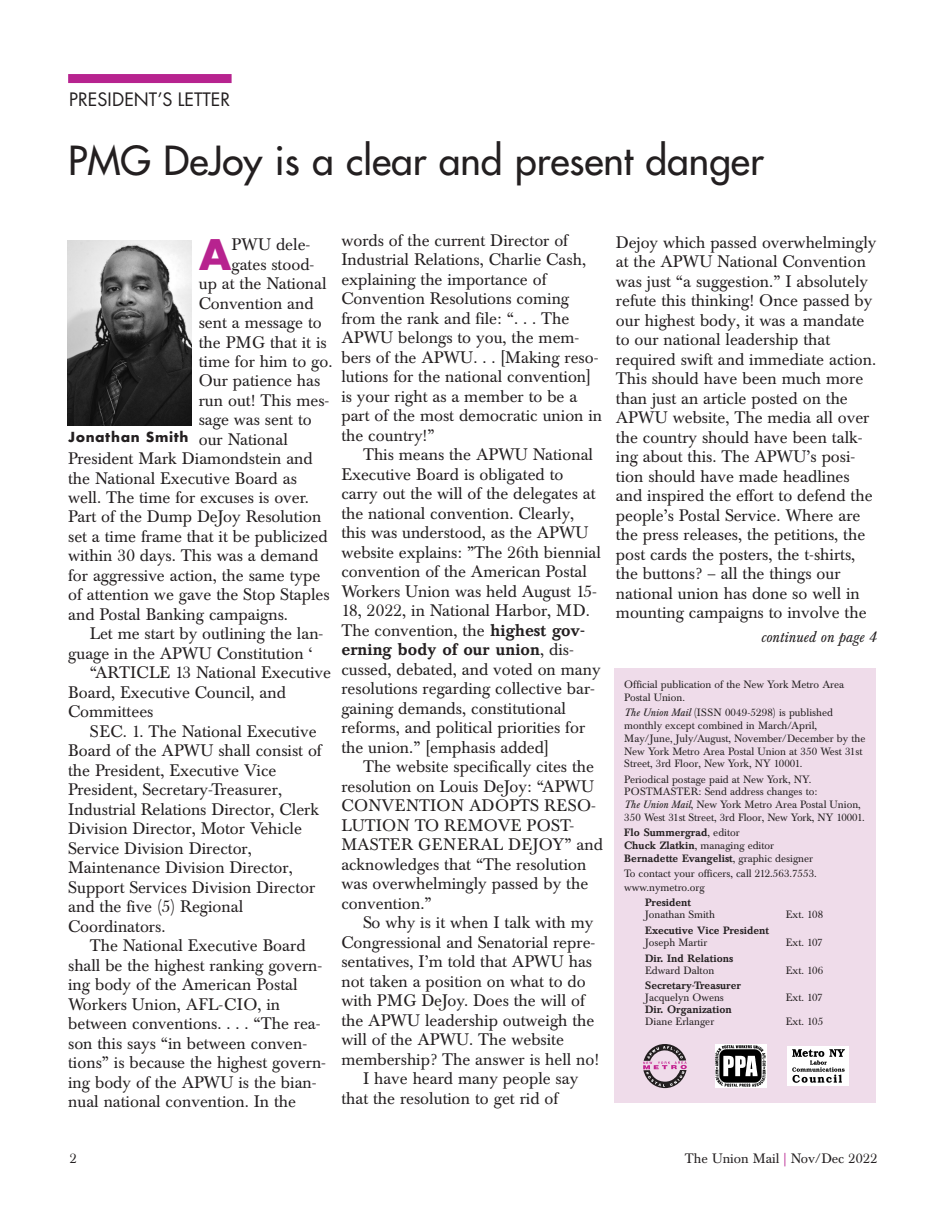
<style>
.page{position:relative;width:945px;height:1215px;background:#fff}
.page>*{position:absolute;margin:0;border:0;box-sizing:border-box;transform-origin:0 0}
.t1{font:700 40.95px "Futura";color:#b7238f}
.t2{font:39px "Futura";color:#231f20}
.t3{font:18px "Futura";color:#231f20}
.t4{font:16.5px/19.5px "Baskerville BE";color:#231f20}
.t5{font:italic 15px "Baskerville BE";color:#231f20}
.t6{font:13.5px "Baskerville BE";color:#231f20}
.t7{font:700 13.5px "Futura";letter-spacing:.04em;color:#231f20}
.t8{font:10.5px/12.8px "Baskerville BE";color:#231f20}
.t9{font:500 10.5px/12.8px "Baskerville BE";color:#231f20}
.s1{font-weight:500}
.s2{font-style:italic}
.s3{font-weight:400}
.s4{color:#b7238f}
</style>
<div class="page">
<div style="left:615px;top:668px;width:261px;height:435px;background:#efdcea"></div>
<svg style="left:715px;top:1044px;width:52px;height:43px"></svg>
<img style="left:716px;top:1046px;width:49px;height:41px">
<div style="left:788px;top:1046px;width:61px;height:40px;background:#fff"></div>
<img style="left:792px;top:1050px;width:52px;height:32px">
<div style="left:68px;top:74px;width:164px;height:9px;background:#b7238f"></div>
<img style="left:68px;top:240px;width:123px;height:185px">
<svg style="left:643px;top:1044px;width:44px;height:44px"></svg>
<p class="t3" style="left:69px;top:91px;width:163px">PRESIDENT’S LETTER</p>
<h2 class="t2" style="left:68px;top:141px;width:697px">PMG DeJoy is a clear and present danger</h2>
<h1 class="t1" style="left:199px;top:225px;width:34px">A</h1>
<p class="t4" style="left:232px;top:237px;width:80px">PWU dele-</p>
<p class="t4" style="left:231px;top:256px;width:84px">gates stood-</p>
<p class="t4" style="left:199px;top:276px;width:129px">up at the National</p>
<p class="t4" style="left:199px;top:295px;width:116px">Convention and</p>
<p class="t4" style="left:199px;top:315px;width:125px">sent a message to</p>
<p class="t4" style="left:199px;top:334px;width:129px">the PMG that it is</p>
<p class="t4" style="left:199px;top:353px;width:135px">time for him to go.</p>
<p class="t4" style="left:199px;top:373px;width:123px">Our patience has</p>
<p class="t4" style="left:199px;top:392px;width:132px">run out! This mes-</p>
<p class="t4" style="left:199px;top:412px;width:115px">sage was sent to</p>
<p class="t4" style="left:199px;top:431px;width:91px">our National</p>
<p class="t4" style="left:68px;top:451px;width:246px">President Mark Diamondstein and</p>
<p class="t4" style="left:68px;top:470px;width:230px">the National Executive Board as</p>
<p class="t4" style="left:68px;top:489px;width:242px">well. The time for excuses is over.</p>
<p class="t4" style="left:68px;top:509px;width:255px">Part of the Dump DeJoy Resolution</p>
<p class="t4" style="left:68px;top:528px;width:261px">set a time frame that it be publicized</p>
<p class="t4" style="left:68px;top:548px;width:252px">within 30 days. This was a demand</p>
<p class="t4" style="left:68px;top:567px;width:254px">for aggressive action, the same type</p>
<p class="t4" style="left:68px;top:587px;width:263px">of attention we gave the Stop Staples</p>
<p class="t4" style="left:68px;top:606px;width:221px">and Postal Banking campaigns.</p>
<p class="t4" style="left:90px;top:625px;width:235px">Let me start by outlining the lan-</p>
<p class="t4" style="left:68px;top:645px;width:246px">guage in the APWU Constitution ‘</p>
<p class="t4" style="left:90px;top:664px;width:243px">“ARTICLE 13 National Executive</p>
<p class="t4" style="left:68px;top:684px;width:219px">Board, Executive Council, and</p>
<p class="t4" style="left:68px;top:703px;width:87px">Committees</p>
<p class="t4" style="left:90px;top:723px;width:228px">SEC. 1. The National Executive</p>
<p class="t4" style="left:68px;top:742px;width:255px">Board of the APWU shall consist of</p>
<p class="t4" style="left:68px;top:762px;width:210px">the President, Executive Vice</p>
<p class="t4" style="left:68px;top:781px;width:215px">President, Secretary-Treasurer,</p>
<p class="t4" style="left:68px;top:801px;width:252px">Industrial Relations Director, Clerk</p>
<p class="t4" style="left:68px;top:820px;width:235px">Division Director, Motor Vehicle</p>
<p class="t4" style="left:68px;top:840px;width:185px">Service Division Director,</p>
<p class="t4" style="left:68px;top:859px;width:226px">Maintenance Division Director,</p>
<p class="t4" style="left:68px;top:879px;width:249px">Support Services Division Director</p>
<p class="t4" style="left:68px;top:898px;width:177px">and the five (5) Regional</p>
<p class="t4" style="left:68px;top:918px;width:99px">Coordinators.</p>
<p class="t4" style="left:90px;top:937px;width:217px">The National Executive Board</p>
<p class="t4" style="left:68px;top:957px;width:256px">shall be the highest ranking govern-</p>
<p class="t4" style="left:68px;top:976px;width:231px">ing body of the American Postal</p>
<p class="t4" style="left:68px;top:996px;width:214px">Workers Union, AFL-CIO, in</p>
<p class="t4" style="left:68px;top:1015px;width:254px">between conventions. . . . “The rea-</p>
<p class="t4" style="left:68px;top:1035px;width:241px">son this says “in between conven-</p>
<p class="t4" style="left:68px;top:1054px;width:259px">tions” is because the highest govern-</p>
<p class="t4" style="left:68px;top:1074px;width:250px">ing body of the APWU is the bian-</p>
<p class="t4" style="left:68px;top:1093px;width:229px">nual national convention. In the</p>
<p class="t7" style="left:68px;top:427px;width:122px">Jonathan Smith</p>
<p class="t4" style="left:341px;top:232px;width:262px">words of the current Director of<br>Industrial Relations, Charlie Cash, explaining the importance of<br>Convention Resolutions coming from the rank and file: “. . . The<br>APWU belongs to you, the mem&shy;bers of the APWU. . . [Making reso&shy;lutions for the national convention] is your right as a member to be a part of the most democratic union in the country!”</p>
<p class="t4" style="left:341px;top:447px;width:261px;text-indent:22px">This means the APWU National Executive Board is obligated to carry out the will of the delegates at the national convention. Clearly, this was understood, as the APWU website explains: ”The 26th biennial convention of the American Postal Workers Union was held August 15- 18, 2022, in National Harbor, MD.<br>The convention, the <span class="s1">highest gov&shy;erning body of our union</span>, dis&shy;cussed, debated, and voted on many resolutions regarding collective bar&shy;gaining demands, constitutional reforms, and political priorities for the union.” [emphasis added]</p>
<p class="t4" style="left:341px;top:759px;width:263px;text-indent:22px">The website specifically cites the resolution on Louis DeJoy: “APWU<br>CONVENTION ADOPTS RESO-<br>LUTION TO REMOVE POST-<br>MASTER GENERAL DEJOY” and acknowledges that “The resolution was overwhelmingly passed by the convention.”</p>
<p class="t4" style="left:363px;top:915px;width:232px">So why is it when I talk with my</p>
<p class="t4" style="left:341px;top:934px;width:256px">Congressional and Senatorial repre-</p>
<p class="t4" style="left:341px;top:954px;width:252px">sentatives, I’m told that APWU has</p>
<p class="t4" style="left:341px;top:973px;width:246px">not taken a position on what to do</p>
<p class="t4" style="left:341px;top:993px;width:245px">with PMG DeJoy. Does the will of</p>
<p class="t4" style="left:341px;top:1012px;width:255px">the APWU leadership outweigh the</p>
<p class="t4" style="left:341px;top:1032px;width:224px">will of the APWU. The website</p>
<p class="t4" style="left:341px;top:1051px;width:259px">membership? The answer is hell no!</p>
<p class="t4" style="left:363px;top:1071px;width:217px">I have heard many people say</p>
<p class="t4" style="left:341px;top:1090px;width:218px">that the resolution to get rid of</p>
<p class="t4" style="left:616px;top:234px;width:262px">Dejoy which passed overwhelmingly at the APWU National Convention was just “a suggestion.” I absolutely refute this thinking! Once passed by our highest body, it was a mandate to our national leadership that required swift and immediate action.<br>This should have been much more than just an article posted on the APWU website, The media all over the country should have been talk&shy;ing about this. The APWU’s posi&shy;tion should have made headlines and inspired the effort to defend the people’s Postal Service. Where are the press releases, the petitions, the post cards the posters, the t-shirts, the buttons? – all the things our national union has done so well in mounting campaigns to involve the</p>
<p class="t5" style="left:760px;top:631px;width:117px">continued on page 4</p>
<p class="t8" style="left:624px;top:679px;width:221px">Official publication of the New York Metro Area<br>Postal Union.</p>
<p class="t8" style="left:624px;top:707px;width:243px"><span class="s2">The Union Mail</span> (ISSN 0049-5298) is published monthly except combined in March/April, May/June, July/August, November/December by the New York Metro Area Postal Union at 350 West 31st Street, 3rd Floor, New York, NY 10001.</p>
<p class="t8" style="left:624px;top:774px;width:242px">Periodical postage paid at New York, NY.<br>POSTMASTER: Send address changes to:<br><span class="s2">The Union Mail</span>, New York Metro Area Postal Union, 350 West 31st Street, 3rd Floor, New York, NY 10001.</p>
<p class="t9" style="left:624px;top:828px;width:190px">Flo Summergrad<span class="s3">, editor<br></span>Chuck Zlatkin<span class="s3">, managing editor<br></span>Bernadette Evangelist<span class="s3">, graphic designer</span></p>
<p class="t8" style="left:624px;top:867px;width:194px;line-height:14.7px">To contact your officers, call 212.563.7553. www.nymetro.org</p>
<p class="t9" style="left:645px;top:897px;width:47px">President</p>
<p class="t8" style="left:645px;top:909px;width:71px">Jonathan Smith</p>
<p class="t8" style="left:786px;top:909px;width:39px">Ext. 108</p>
<p class="t9" style="left:645px;top:925px;width:125px">Executive Vice President</p>
<p class="t8" style="left:645px;top:937px;width:63px">Joseph Martir</p>
<p class="t8" style="left:786px;top:937px;width:38px">Ext. 107</p>
<p class="t9" style="left:645px;top:953px;width:90px">Dir. Ind Relations</p>
<p class="t8" style="left:645px;top:965px;width:70px">Edward Dalton</p>
<p class="t8" style="left:786px;top:965px;width:39px">Ext. 106</p>
<p class="t9" style="left:645px;top:981px;width:97px">Secretary-Treasurer</p>
<p class="t8" style="left:645px;top:993px;width:80px">Jacquelyn Owens</p>
<p class="t8" style="left:786px;top:993px;width:38px">Ext. 107</p>
<p class="t9" style="left:645px;top:1005px;width:88px">Dir. Organization</p>
<p class="t8" style="left:645px;top:1017px;width:70px">Diane Erlanger</p>
<p class="t8" style="left:786px;top:1017px;width:39px">Ext. 105</p>
<p class="t6" style="left:70px;top:1154px;width:9px">2</p>
<p class="t6" style="left:685px;top:1153px;width:194px">The Union Mail <span class="s4">|</span> Nov/Dec 2022</p>
</div>
